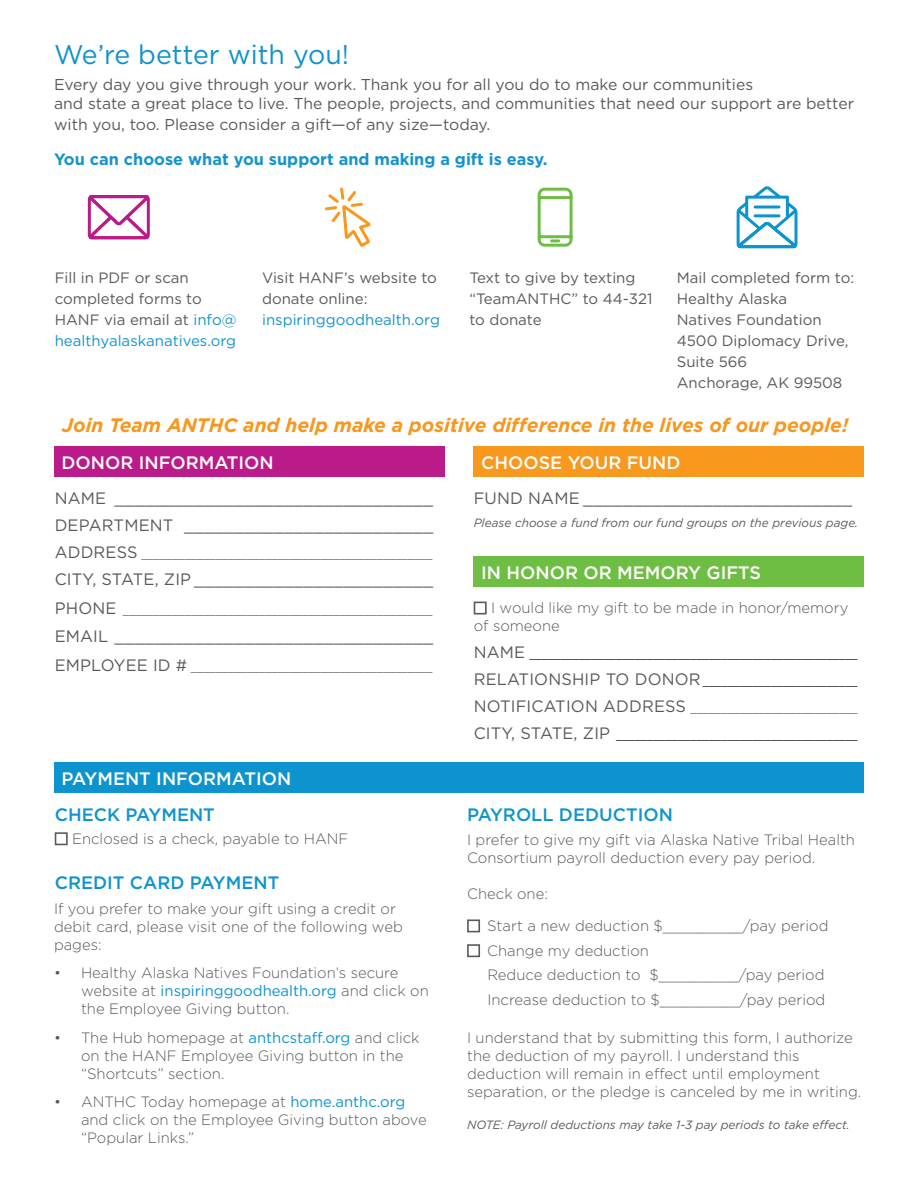
<style>
.page{position:relative;width:918px;height:1188px;background:#fff}
.page>*{position:absolute;margin:0;border:0;box-sizing:border-box;transform-origin:0 0}
.t1{font:27px "Gotham";color:#0e93cc}
.t2{font:italic 700 19.5px "Gotham";color:#f7971d}
.SUB{font:500 18px "Gotham";color:#fff}
.t3{font:500 18px "Gotham";color:#0d94ce}
.SUB-2{font:16.5px "Gotham";letter-spacing:.01em;color:#58595b}
.t4{font:700 16.5px "Gotham";color:#1593cb}
.t5{font:15.75px/19.5px "Gotham";color:#5b5958}
.t6{font:300 15px/18px "Gotham";color:#58595b}
.t7{font:15px/21px "Gotham";color:#5b5958}
.t8{font:italic 12px "Gotham";color:#58595b}
.SUB-3{font:10.2px "Gotham";color:#58595b}
.SUB-4{font:10.2px "Gotham";color:#000}
.s1{color:#1593cb}
.s2{font-size:16.5px}
.s3{font-size:16.5px;color:#5a5955}
.s4{font-weight:400;color:#0d94ce}
</style>
<div class="page">
<div style="left:474px;top:602px;width:13px;height:13px;border:2px solid #5a5b5d"></div>
<div style="left:54px;top:446px;width:391px;height:31px;background:#bb1b8a"></div>
<div style="left:474px;top:556px;width:390px;height:31px;background:#6fbe44"></div>
<div style="left:54px;top:762px;width:810px;height:31px;background:#0d94ce"></div>
<div style="left:474px;top:446px;width:390px;height:31px;background:#f8981d"></div>
<div style="left:55px;top:832px;width:13px;height:13px;border:2px solid #5a5b5d"></div>
<div style="left:467px;top:919px;width:13px;height:13px;border:2px solid #5a5b5d"></div>
<div style="left:467px;top:944px;width:13px;height:13px;border:2px solid #5a5b5d"></div>
<svg style="left:87px;top:195px;width:63px;height:45px"></svg>
<svg style="left:325px;top:187px;width:46px;height:60px"></svg>
<svg style="left:736px;top:186px;width:62px;height:63px"></svg>
<hr style="left:755px;top:206px;width:24px;height:3px;background:#0d94ce">
<hr style="left:755px;top:214px;width:24px;height:3px;background:#0d94ce">
<svg style="left:537px;top:187px;width:36px;height:60px"></svg>
<p class="t1" style="left:54px;top:37px;width:297px">We’re better with you!</p>
<p class="t5" style="left:54px;top:74px;width:802px">Every day you give through your work. Thank you for all you do to make our communities<br>and state a great place to live. The people, projects, and communities that need our support are better</p>
<p class="t5" style="left:54px;top:115px;width:438px">with you, too. Please consider a gift—of any size—today.</p>
<p class="t4" style="left:54px;top:149px;width:495px">You can choose what you support and making a gift is easy.</p>
<p class="t7" style="left:55px;top:267px;width:183px">Fill in PDF or scan completed forms to<br>HANF via email at <span class="s1">info@ healthyalaskanatives.org</span></p>
<p class="t7" style="left:262px;top:267px;width:179px">Visit HANF’s website to donate online: <span class="s1">inspiringgoodhealth.org</span></p>
<p class="t7" style="left:469px;top:267px;width:185px">Text to give by texting “TeamANTHC” to 44-321 to donate</p>
<p class="t7" style="left:677px;top:267px;width:179px">Mail completed form to:<br>Healthy Alaska<br>Natives Foundation<br>4500 Diplomacy Drive,<br>Suite 566<br>Anchorage, AK 99508</p>
<p class="t2" style="left:62px;top:412px;width:788px">Join Team ANTHC and help make a positive difference in the lives of our people!</p>
<p class="SUB" style="left:62px;top:450px;width:214px">DONOR INFORMATION</p>
<p class="SUB" style="left:481px;top:450px;width:201px">CHOOSE YOUR FUND</p>
<p class="SUB-2" style="left:55px;top:488px;width:380px">NAME ________________________________</p>
<p class="SUB-2" style="left:55px;top:515px;width:380px">DEPARTMENT _________________________</p>
<p class="SUB-3" style="left:55px;top:548px;width:379px"><span class="s2">ADDRESS</span> _______________________________________________</p>
<p class="SUB-2" style="left:55px;top:569px;width:380px">CITY, STATE, ZIP ________________________</p>
<p class="SUB-3" style="left:55px;top:603px;width:379px"><span class="s2">PHONE</span> __________________________________________________</p>
<p class="SUB-2" style="left:55px;top:626px;width:380px">EMAIL ________________________________</p>
<p class="SUB-3" style="left:55px;top:660px;width:379px"><span class="s2">EMPLOYEE ID #</span> _______________________________________</p>
<p class="SUB" style="left:62px;top:767px;width:231px">PAYMENT INFORMATION</p>
<p class="SUB-2" style="left:474px;top:488px;width:380px">FUND NAME ___________________________</p>
<p class="t8" style="left:474px;top:515px;width:386px">Please choose a fund from our fund groups on the previous page.</p>
<p class="SUB" style="left:481px;top:561px;width:281px">IN HONOR OR MEMORY GIFTS</p>
<p class="t6" style="left:474px;top:598px;width:376px;text-indent:17px">I would like my gift to be made in honor/memory of someone</p>
<p class="SUB-4" style="left:474px;top:648px;width:385px"><span class="s3">NAME</span> _____________________________________________________</p>
<p class="SUB-4" style="left:474px;top:675px;width:385px"><span class="s3">RELATIONSHIP TO DONOR</span> _________________________</p>
<p class="SUB-3" style="left:474px;top:702px;width:385px"><span class="s3">NOTIFICATION ADDRESS</span> ___________________________</p>
<p class="SUB-4" style="left:474px;top:729px;width:385px"><span class="s3">CITY, STATE, ZIP</span> _______________________________________</p>
<p class="t3" style="left:55px;top:803px;width:162px">CHECK PAYMENT</p>
<p class="t3" style="left:467px;top:803px;width:207px">PAYROLL DEDUCTION</p>
<p class="t6" style="left:467px;top:831px;width:389px">I prefer to give my gift via Alaska Native Tribal Health<br>Consortium payroll deduction every pay period.</p>
<p class="t6" style="left:467px;top:885px;width:82px">Check one:</p>
<p class="t6" style="left:487px;top:916px;width:343px">Start a new deduction $_________/pay period</p>
<p class="t6" style="left:487px;top:941px;width:163px">Change my deduction</p>
<p class="t6" style="left:487px;top:966px;width:339px">Reduce deduction to $_________/pay period</p>
<p class="t6" style="left:487px;top:990px;width:340px">Increase deduction to $_________/pay period</p>
<p class="t6" style="left:467px;top:1029px;width:396px">I understand that by submitting this form, I authorize the deduction of my payroll. I understand this deduction will remain in effect until employment separation, or the pledge is canceled by me in writing.</p>
<p class="t8" style="left:467px;top:1117px;width:384px">NOTE: Payroll deductions may take 1-3 pay periods to take effect.</p>
<p class="t6" style="left:72px;top:829px;width:278px">Enclosed is a check, payable to HANF</p>
<p class="t3" style="left:55px;top:870px;width:226px">CREDIT CARD PAYMENT</p>
<p class="t6" style="left:54px;top:899px;width:350px">If you prefer to make your gift using a credit or debit card, please visit one of the following web pages:</p>
<p class="t6" style="left:81px;top:964px;width:349px;text-indent:-27px">• Healthy Alaska Natives Foundation’s secure website at <span class="s4">inspiringgoodhealth.org</span> and click on the Employee Giving button.</p>
<p class="t6" style="left:81px;top:1028px;width:340px;text-indent:-27px">• The Hub homepage at <span class="s4">anthcstaff.org</span> and click on the HANF Employee Giving button in the “Shortcuts” section.</p>
<p class="t6" style="left:81px;top:1093px;width:347px;text-indent:-27px">• ANTHC Today homepage at <span class="s4">home.anthc.org </span>and click on the Employee Giving button above “Popular Links.”</p>
</div>
